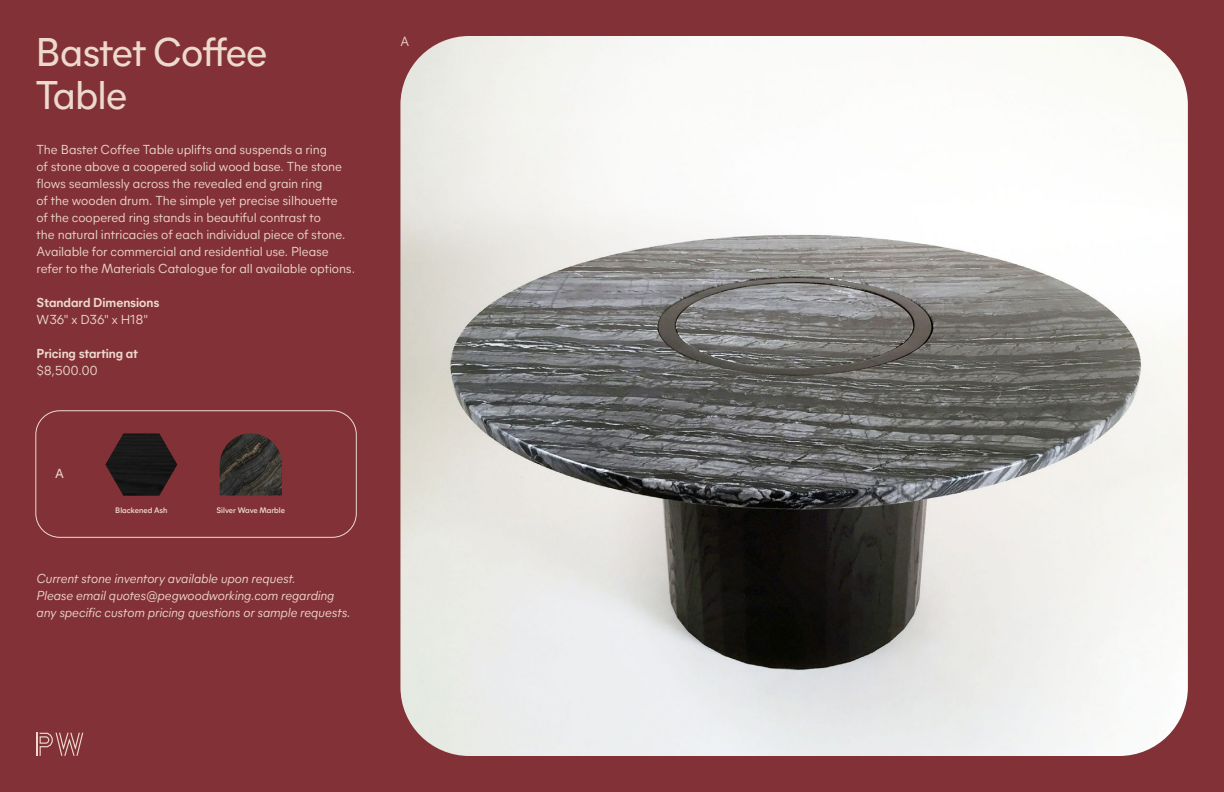
<style>
.page{position:relative;width:1224px;height:792px;background:#823236}
.page>*{position:absolute;margin:0;border:0;box-sizing:border-box;transform-origin:0 0}
.t1{font:40px/43px "Mier A";letter-spacing:-.02em;color:#edd9cf}
.t2{font:13px/17px "Mier A";letter-spacing:-.005em;color:#edd9cf}
.t3{font:italic 13px/17px "Mier A";letter-spacing:-.01em;color:#edd9cf}
.t4{font:700 13px "Mier A";letter-spacing:-.005em;color:#edd9cf}
.t5{font:13px "Mier A";color:#edd9cf}
.t6{font:600 8px "Mier A";color:#edd9cf}
</style>
<div class="page">
<img style="left:400px;top:36px;width:788px;height:720px">
<div style="left:36px;top:410px;width:321px;height:128px;border:1px solid #edd9cf;border-radius:24px"></div>
<img style="left:105px;top:433px;width:72px;height:63px">
<img style="left:220px;top:433px;width:62px;height:63px">
<svg style="left:36px;top:733px;width:47px;height:23px"></svg>
<h1 class="t1" style="left:36px;top:28px;width:233px">Bastet Coffee<br>Table</h1>
<p class="t2" style="left:37px;top:140px;width:320px">The Bastet Coffee Table uplifts and suspends a ring<br>of stone above a coopered solid wood base. The stone flows seamlessly across the revealed end grain ring<br>of the wooden drum. The simple yet precise silhouette<br>of the coopered ring stands in beautiful contrast to<br>the natural intricacies of each individual piece of stone.<br>Available for commercial and residential use. Please refer to the Materials Catalogue for all available options.</p>
<p class="t4" style="left:37px;top:293px;width:124px">Standard Dimensions</p>
<p class="t2" style="left:37px;top:310px;width:113px">W36" x D36" x H18"</p>
<p class="t4" style="left:37px;top:344px;width:103px">Pricing starting at</p>
<p class="t2" style="left:37px;top:361px;width:62px">$8,500.00</p>
<p class="t5" style="left:55px;top:464px;width:10px">A</p>
<p class="t6" style="left:115px;top:504px;width:54px">Blackened Ash</p>
<p class="t6" style="left:217px;top:504px;width:70px">Silver Wave Marble</p>
<p class="t3" style="left:37px;top:569px;width:316px">Current stone inventory available upon request.<br>Please email quotes@pegwoodworking.com regarding any specific custom pricing questions or sample requests.</p>
<p class="t2" style="left:400px;top:32px;width:10px">A</p>
</div>
